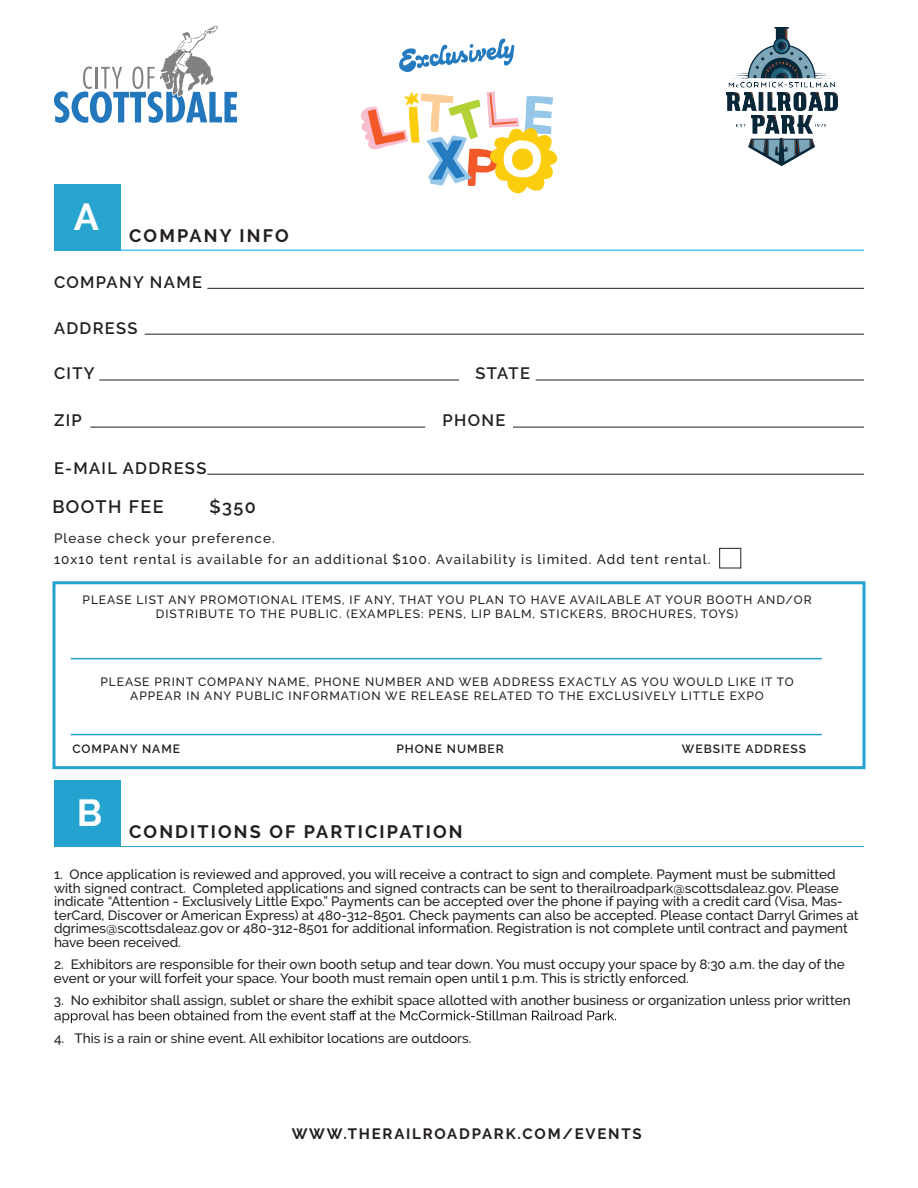
<style>
.page{position:relative;width:918px;height:1188px;background:#fff}
.page>*{position:absolute;margin:0;border:0;box-sizing:border-box;transform-origin:0 0}
.t1{font:700 37.5px "Raleway";color:#fff}
.t2{font:700 18px "Raleway";letter-spacing:.12em;color:#231f20}
.t3{font:600 18px "Raleway";letter-spacing:.08em;color:#231f20}
.t4{font:600 16.5px "Raleway";letter-spacing:.08em;color:#231f20}
.t5{font:700 15px "Raleway";letter-spacing:.12em;color:#231f20}
.t6{font:500 13.5px/13.5px "Raleway";color:#231f20}
.t7{font:500 13.5px/21px "Raleway";letter-spacing:.08em;color:#231f20}
.t8{font:500 12px/14.4px "Raleway";letter-spacing:.08em;color:#231f20;text-align:center}
.t9{font:600 12px "Raleway";letter-spacing:.08em;color:#231f20}
</style>
<div class="page">
<svg style="left:54px;top:1010px;width:562px;height:13px"></svg>
<hr style="left:207px;top:288px;width:657px;height:1px;background:#231f20">
<hr style="left:54px;top:250px;width:810px;height:1px;background:#00aeef">
<hr style="left:54px;top:846px;width:810px;height:1px;background:#25a3d0">
<hr style="left:145px;top:334px;width:719px;height:1px;background:#231f20">
<hr style="left:99px;top:380px;width:360px;height:1px;background:#231f20">
<hr style="left:90px;top:427px;width:335px;height:1px;background:#231f20">
<hr style="left:207px;top:474px;width:657px;height:1px;background:#231f20">
<hr style="left:536px;top:380px;width:328px;height:1px;background:#231f20">
<hr style="left:513px;top:427px;width:351px;height:1px;background:#231f20">
<div style="left:52px;top:581px;width:814px;height:188px;border:3px solid #25a3d0"></div>
<div style="left:54px;top:184px;width:67px;height:66px;background:#28a4d0"></div>
<div style="left:54px;top:780px;width:67px;height:67px;background:#25a3d0"></div>
<img style="left:726px;top:28px;width:111px;height:139px">
<hr style="left:71px;top:734px;width:751px;height:1px;background:#25a3d0">
<hr style="left:71px;top:658px;width:751px;height:1px;background:#25a3d0">
<svg style="left:54px;top:26px;width:183px;height:97px"></svg>
<div style="left:719px;top:548px;width:22px;height:20px;border:1px solid #231f20"></div>
<svg style="left:361px;top:38px;width:196px;height:155px"></svg>
<h1 class="t1" style="left:74px;top:195px;width:27px">A</h1>
<h2 class="t2" style="left:129px;top:225px;width:161px">COMPANY INFO</h2>
<p class="t4" style="left:54px;top:272px;width:149px">COMPANY NAME</p>
<p class="t4" style="left:54px;top:318px;width:85px">ADDRESS</p>
<p class="t4" style="left:54px;top:364px;width:42px">CITY</p>
<p class="t4" style="left:54px;top:411px;width:29px">ZIP</p>
<p class="t4" style="left:54px;top:458px;width:154px">E-MAIL ADDRESS</p>
<h2 class="t3" style="left:52px;top:497px;width:113px">BOOTH FEE</h2>
<h2 class="t3" style="left:210px;top:497px;width:48px">$350</h2>
<p class="t4" style="left:476px;top:364px;width:56px">STATE</p>
<p class="t4" style="left:442px;top:411px;width:64px">PHONE</p>
<p class="t7" style="left:54px;top:528px;width:658px">Please check your preference.<br>10x10 tent rental is available for an additional $100. Availability is limited. Add tent rental.</p>
<p class="t8" style="left:83px;top:592px;width:731px">PLEASE LIST ANY PROMOTIONAL ITEMS, IF ANY, THAT YOU PLAN TO HAVE AVAILABLE AT YOUR BOOTH AND/OR<br>DISTRIBUTE TO THE PUBLIC. (EXAMPLES: PENS, LIP BALM, STICKERS, BROCHURES, TOYS)</p>
<p class="t8" style="left:100px;top:674px;width:695px">PLEASE PRINT COMPANY NAME, PHONE NUMBER AND WEB ADDRESS EXACTLY AS YOU WOULD LIKE IT TO<br>APPEAR IN ANY PUBLIC INFORMATION WE RELEASE RELATED TO THE EXCLUSIVELY LITTLE EXPO</p>
<p class="t9" style="left:72px;top:742px;width:109px">COMPANY NAME</p>
<p class="t9" style="left:396px;top:742px;width:109px">PHONE NUMBER</p>
<p class="t9" style="left:682px;top:742px;width:126px">WEBSITE ADDRESS</p>
<h1 class="t1" style="left:77px;top:791px;width:27px">B</h1>
<h2 class="t2" style="left:129px;top:821px;width:335px">CONDITIONS OF PARTICIPATION</h2>
<p class="t6" style="left:54px;top:868px;width:806px">1. Once application is reviewed and approved, you will receive a contract to sign and complete. Payment must be submitted with signed contract. Completed applications and signed contracts can be sent to therailroadpark@scottsdaleaz.gov. Please indicate “Attention - Exclusively Little Expo.” Payments can be accepted over the phone if paying with a credit card (Visa, Mas&shy;terCard, Discover or American Express) at 480-312-8501. Check payments can also be accepted. Please contact Darryl Grimes at dgrimes@scottsdaleaz.gov or 480-312-8501 for additional information. Registration is not complete until contract and payment have been received.</p>
<p class="t6" style="left:54px;top:958px;width:792px">2. Exhibitors are responsible for their own booth setup and tear down. You must occupy your space by 8:30 a.m. the day of the event or your will forfeit your space. Your booth must remain open until 1 p.m. This is strictly enforced.</p>
<p class="t6" style="left:54px;top:994px;width:798px">3. No exhibitor shall assign, sublet or share the exhibit space allotted with another business or organization unless prior written</p>
<p class="t6" style="left:54px;top:1031px;width:419px">4. This is a rain or shine event. All exhibitor locations are outdoors.</p>
<p class="t5" style="left:292px;top:1125px;width:352px">WWW.THERAILROADPARK.COM/EVENTS</p>
</div>
